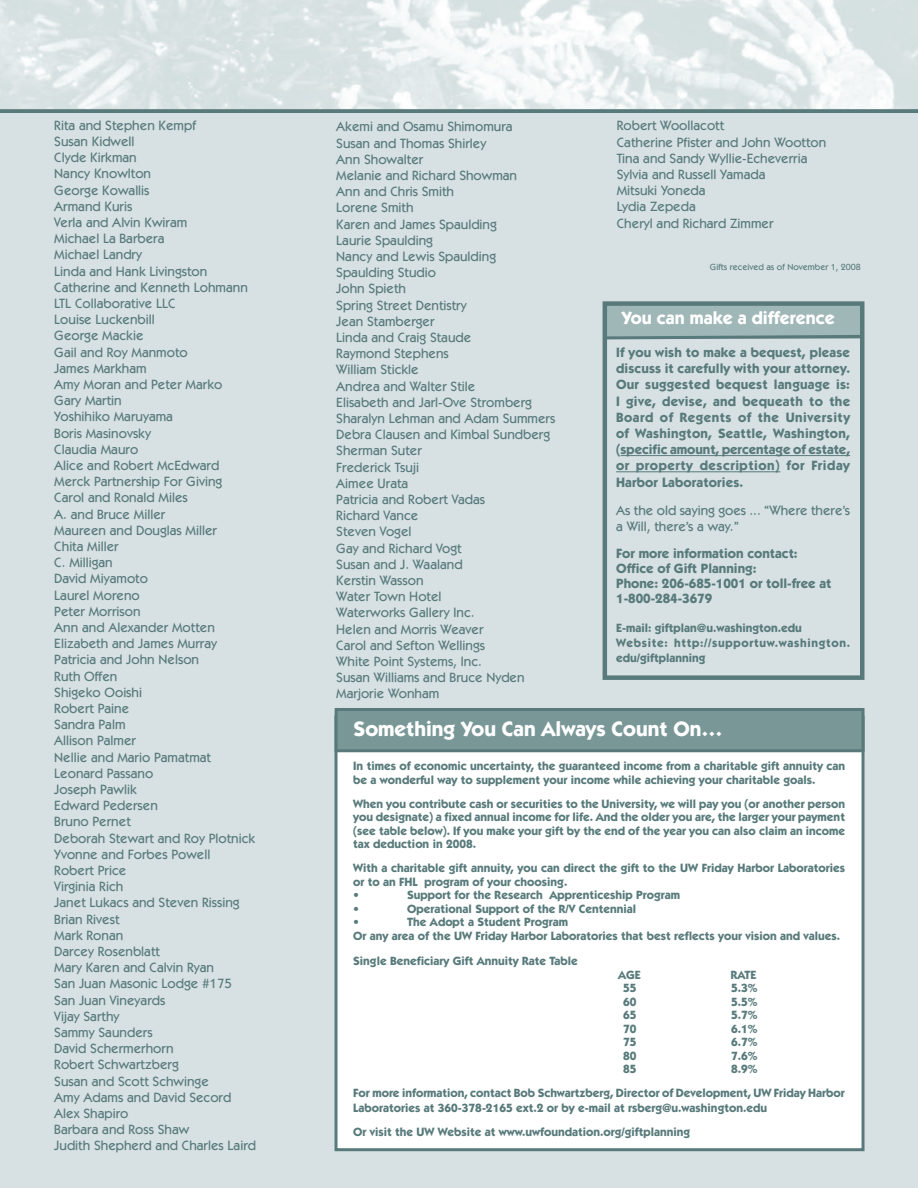
<style>
.page{position:relative;width:918px;height:1188px;background:#fff}
.page>*{position:absolute;margin:0;border:0;box-sizing:border-box;transform-origin:0 0}
.t1{font:700 21px "Itc Kabel";color:#fff}
.t2{font:700 18px "Itc Kabel";color:#fff}
.t3{font:500 13.5px/16.2px "Itc Kabel";color:#587a7b}
.t4{font:700 13.5px/16.2px "Itc Kabel";color:#587a7b;text-align:justify}
.t5{font:700 12px/13.5px "Itc Kabel";color:#587a7b}
.t6{font:500 9px "Itc Kabel";color:#587a7b}
</style>
<div class="page">
<img style="left:0;top:0;width:918px;height:109px">
<div style="left:0;top:109px;width:918px;height:5px;background:#587a7b"></div>
<div style="left:0;top:114px;width:918px;height:1074px;background:#d7e1e3"></div>
<div style="left:334px;top:716px;width:531px;height:435px;background:#fff;border:3px solid #587a7b"></div>
<div style="left:335px;top:708px;width:530px;height:44px;background:#7a9797;border:3px solid #587a7b"></div>
<div style="left:606px;top:302px;width:256px;height:36px;background:#a0b7b8"></div>
<hr style="left:621px;top:455px;width:229px;height:1px;background:#587a7b">
<hr style="left:616px;top:471px;width:164px;height:1px;background:#587a7b">
<svg style="left:608px;top:333px;width:257px;height:8px"></svg>
<div style="left:603px;top:301px;width:261px;height:379px;border:4px solid #587a7b"></div>
<p class="t3" style="left:54px;top:117px;width:203px">Rita and Stephen Kempf<br>Susan Kidwell<br>Clyde Kirkman<br>Nancy Knowlton<br>George Kowallis<br>Armand Kuris<br>Verla and Alvin Kwiram<br>Michael La Barbera<br>Michael Landry<br>Linda and Hank Livingston<br>Catherine and Kenneth Lohmann<br>LTL Collaborative LLC<br>Louise Luckenbill<br>George Mackie<br>Gail and Roy Manmoto<br>James Markham<br>Amy Moran and Peter Marko<br>Gary Martin<br>Yoshihiko Maruyama<br>Boris Masinovsky<br>Claudia Mauro<br>Alice and Robert McEdward<br>Merck Partnership For Giving<br>Carol and Ronald Miles<br>A. and Bruce Miller<br>Maureen and Douglas Miller<br>Chita Miller<br>C. Milligan<br>David Miyamoto<br>Laurel Moreno<br>Peter Morrison<br>Ann and Alexander Motten<br>Elizabeth and James Murray<br>Patricia and John Nelson<br>Ruth Offen<br>Shigeko Ooishi<br>Robert Paine<br>Sandra Palm<br>Allison Palmer<br>Nellie and Mario Pamatmat<br>Leonard Passano<br>Joseph Pawlik<br>Edward Pedersen<br>Bruno Pernet<br>Deborah Stewart and Roy Plotnick<br>Yvonne and Forbes Powell<br>Robert Price<br>Virginia Rich<br>Janet Lukacs and Steven Rissing<br>Brian Rivest<br>Mark Ronan<br>Darcey Rosenblatt<br>Mary Karen and Calvin Ryan<br>San Juan Masonic Lodge #175<br>San Juan Vineyards<br>Vijay Sarthy<br>Sammy Saunders<br>David Schermerhorn<br>Robert Schwartzberg<br>Susan and Scott Schwinge<br>Amy Adams and David Secord<br>Alex Shapiro<br>Barbara and Ross Shaw<br>Judith Shepherd and Charles Laird</p>
<p class="t3" style="left:336px;top:119px;width:221px">Akemi and Osamu Shimomura<br>Susan and Thomas Shirley<br>Ann Showalter<br>Melanie and Richard Showman<br>Ann and Chris Smith<br>Lorene Smith<br>Karen and James Spaulding<br>Laurie Spaulding<br>Nancy and Lewis Spaulding<br>Spaulding Studio<br>John Spieth<br>Spring Street Dentistry<br>Jean Stamberger<br>Linda and Craig Staude<br>Raymond Stephens<br>William Stickle<br>Andrea and Walter Stile<br>Elisabeth and Jarl-Ove Stromberg<br>Sharalyn Lehman and Adam Summers<br>Debra Clausen and Kimbal Sundberg<br>Sherman Suter<br>Frederick Tsuji<br>Aimee Urata<br>Patricia and Robert Vadas<br>Richard Vance<br>Steven Vogel<br>Gay and Richard Vogt<br>Susan and J. Waaland<br>Kerstin Wasson<br>Water Town Hotel<br>Waterworks Gallery Inc.<br>Helen and Morris Weaver<br>Carol and Sefton Wellings<br>White Point Systems, Inc.<br>Susan Williams and Bruce Nyden<br>Marjorie Wonham</p>
<p class="t3" style="left:617px;top:118px;width:211px">Robert Woollacott<br>Catherine Pfister and John Wootton<br>Tina and Sandy Wyllie-Echeverria<br>Sylvia and Russell Yamada<br>Mitsuki Yoneda<br>Lydia Zepeda<br>Cheryl and Richard Zimmer</p>
<p class="t6" style="left:710px;top:261px;width:153px">Gifts received as of November 1, 2008</p>
<h2 class="t2" style="left:622px;top:307px;width:215px">You can make a difference</h2>
<p class="t4" style="left:616px;top:344px;width:236px">If you wish to make a bequest, please discuss it carefully with your attorney.<br>Our suggested bequest language is:<br>I give, devise, and bequeath to the Board of Regents of the University of Washington, Seattle, Washington, (specific amount, percentage of estate, or property description) for Friday Harbor Laboratories.</p>
<p class="t3" style="left:616px;top:502px;width:235px">As the old saying goes ... “Where there’s a Will, there’s a way.”</p>
<p class="t4" style="left:616px;top:545px;width:217px;line-height:15px;text-align:left">For more information contact:<br>Office of Gift Planning:<br>Phone: 206-685-1001 or toll-free at<br>1-800-284-3679</p>
<p class="t5" style="left:616px;top:620px;width:235px;line-height:15px">E-mail: giftplan@u.washington.edu<br>Website: http://supportuw.washington. edu/giftplanning</p>
<h1 class="t1" style="left:354px;top:716px;width:370px">Something You Can Always Count On…</h1>
<p class="t5" style="left:353px;top:759px;width:493px">In times of economic uncertainty, the guaranteed income from a charitable gift annuity can be a wonderful way to supplement your income while achieving your charitable goals.</p>
<p class="t5" style="left:353px;top:797px;width:493px;text-align:justify">When you contribute cash or securities to the University, we will pay you (or another person you designate) a fixed annual income for life. And the older you are, the larger your payment (see table below). If you make your gift by the end of the year you can also claim an income tax deduction in 2008.</p>
<p class="t5" style="left:353px;top:861px;width:493px">With a charitable gift annuity, you can direct the gift to the UW Friday Harbor Laboratories or to an FHL program of your choosing.<br>•</p>
<p class="t5" style="left:407px;top:888px;width:274px">Support for the Research Apprenticeship Program</p>
<p class="t5" style="left:353px;top:902px;width:7px">•</p>
<p class="t5" style="left:407px;top:902px;width:230px">Operational Support of the R/V Centennial</p>
<p class="t5" style="left:353px;top:915px;width:7px">•</p>
<p class="t5" style="left:353px;top:915px;width:488px;text-indent:54px">The Adopt a Student Program<br>Or any area of the UW Friday Harbor Laboratories that best reflects your vision and values.</p>
<p class="t5" style="left:353px;top:954px;width:226px">Single Beneficiary Gift Annuity Rate Table</p>
<p class="t5" style="left:618px;top:968px;width:24px">AGE</p>
<p class="t5" style="left:731px;top:968px;width:27px">RATE</p>
<p class="t5" style="left:623px;top:981px;width:15px">55</p>
<p class="t5" style="left:731px;top:981px;width:29px">5.3%</p>
<p class="t5" style="left:623px;top:995px;width:15px">60</p>
<p class="t5" style="left:731px;top:995px;width:29px">5.5%</p>
<p class="t5" style="left:623px;top:1008px;width:15px">65</p>
<p class="t5" style="left:731px;top:1008px;width:29px">5.7%</p>
<p class="t5" style="left:623px;top:1022px;width:15px">70</p>
<p class="t5" style="left:731px;top:1022px;width:29px">6.1%</p>
<p class="t5" style="left:623px;top:1035px;width:15px">75</p>
<p class="t5" style="left:731px;top:1035px;width:29px">6.7%</p>
<p class="t5" style="left:623px;top:1049px;width:15px">80</p>
<p class="t5" style="left:731px;top:1049px;width:29px">7.6%</p>
<p class="t5" style="left:623px;top:1062px;width:15px">85</p>
<p class="t5" style="left:353px;top:1057px;width:493px;line-height:24px;text-indent:378px">8.9%<br>For more information, contact Bob Schwartzberg, Director of Development, UW Friday Harbor</p>
<p class="t5" style="left:353px;top:1095px;width:415px;line-height:24px">Laboratories at 360-378-2165 ext.2 or by e-mail at rsberg@u.washington.edu<br>Or visit the UW Website at www.uwfoundation.org/giftplanning</p>
</div>
